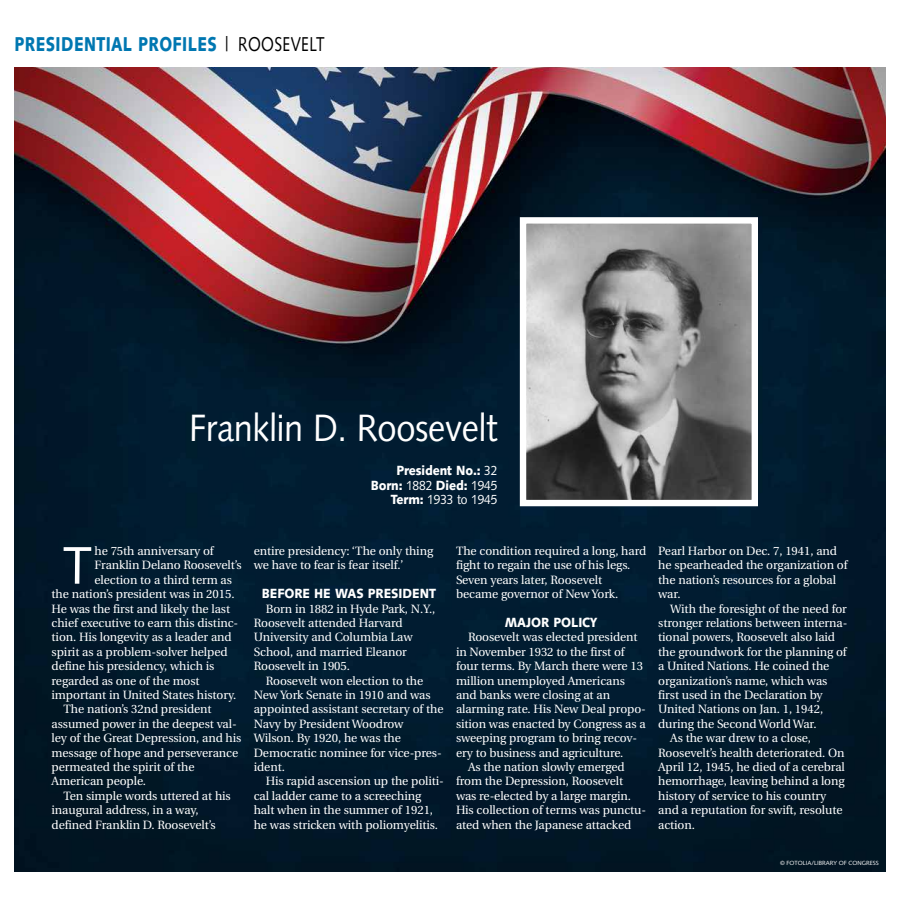
<style>
.page{position:relative;width:900px;height:908px;background:#fff}
.page>*{position:absolute;margin:0;border:0;box-sizing:border-box;transform-origin:0 0}
.t1{font:52.8px "Syntax";color:#fff}
.t2{font:38px "Syntax";letter-spacing:-.01em;color:#fff;scale:.91 1}
.t3{font:900 20px "Syntax";letter-spacing:.025em;color:#0077b1;scale:.77 1}
.t4{font:900 13.3px/14.4px "Syntax";letter-spacing:-.005em;color:#fff;text-align:right;scale:.91 1}
.t5{font:12px/14.4px "Utopia";letter-spacing:-.01em;color:#fff}
.t6{font:6px "Syntax";color:#fff}
.s1{font-weight:400;color:#000}
.s2{font-weight:400}
</style>
<div class="page">
<img style="left:14px;top:68px;width:872px;height:802px">
<img style="left:527px;top:224px;width:224px;height:275px">
<div style="left:520px;top:217px;width:238px;height:289px;border:6px solid #fff"></div>
<h3 class="t3" style="left:14px;top:32px;width:404px">PRESIDENTIAL PROFILES <span class="s1">| ROOSEVELT</span></h3>
<h2 class="t2" style="left:189px;top:405px;width:341px">Franklin D. Roosevelt</h2>
<p class="t4" style="left:371px;top:463px;width:141px">President No.: <span class="s2">32<br></span>Born: <span class="s2">1882</span> Died: <span class="s2">1945<br></span>Term: <span class="s2">1933 to 1945</span></p>
<h1 class="t1" style="left:63px;top:534px;width:31px">T</h1>
<p class="t5" style="left:95px;top:543px;width:121px">he 75th anniversary of</p>
<p class="t5" style="left:95px;top:558px;width:149px">Franklin Delano Roosevelt’s</p>
<p class="t5" style="left:95px;top:572px;width:139px">election to a third term as</p>
<p class="t5" style="left:52px;top:587px;width:184px">the nation’s president was in 2015.</p>
<p class="t5" style="left:52px;top:601px;width:180px">He was the first and likely the last</p>
<p class="t5" style="left:52px;top:615px;width:188px">chief executive to earn this distinc-</p>
<p class="t5" style="left:52px;top:630px;width:182px">tion. His longevity as a leader and</p>
<p class="t5" style="left:52px;top:644px;width:178px">spirit as a problem-solver helped</p>
<p class="t5" style="left:52px;top:659px;width:164px">define his presidency, which is</p>
<p class="t5" style="left:52px;top:673px;width:150px">regarded as one of the most</p>
<p class="t5" style="left:52px;top:687px;width:186px">important in United States history.</p>
<p class="t5" style="left:64px;top:702px;width:150px">The nation’s 32nd president</p>
<p class="t5" style="left:52px;top:716px;width:187px">assumed power in the deepest val-</p>
<p class="t5" style="left:52px;top:731px;width:191px">ley of the Great Depression, and his</p>
<p class="t5" style="left:52px;top:745px;width:188px">message of hope and perseverance</p>
<p class="t5" style="left:52px;top:759px;width:144px">permeated the spirit of the</p>
<p class="t5" style="left:52px;top:774px;width:96px">American people.</p>
<p class="t5" style="left:64px;top:788px;width:169px">Ten simple words uttered at his</p>
<p class="t5" style="left:52px;top:803px;width:149px">inaugural address, in a way,</p>
<p class="t5" style="left:52px;top:817px;width:166px">defined Franklin D. Roosevelt’s</p>
<p class="t5" style="left:254px;top:543px;width:181px">entire presidency: ‘The only thing we have to fear is fear itself.’</p>
<p class="t4" style="left:262px;top:586px;width:193px">BEFORE HE WAS PRESIDENT</p>
<p class="t5" style="left:254px;top:601px;width:183px;text-indent:12px">Born in 1882 in Hyde Park, N.Y.,<br>Roosevelt attended Harvard<br>University and Columbia Law<br>School, and married Eleanor<br>Roosevelt in 1905.</p>
<p class="t5" style="left:254px;top:673px;width:191px;text-indent:12px">Roosevelt won election to the<br>New York Senate in 1910 and was appointed assistant secretary of the<br>Navy by President Woodrow<br>Wilson. By 1920, he was the<br>Democratic nominee for vice-pres&shy;ident.</p>
<p class="t5" style="left:254px;top:774px;width:192px;text-indent:12px">His rapid ascension up the politi&shy;cal ladder came to a screeching halt when in the summer of 1921, he was stricken with poliomyelitis.</p>
<p class="t5" style="left:456px;top:543px;width:192px">The condition required a long, hard fight to regain the use of his legs.<br>Seven years later, Roosevelt became governor of New York.</p>
<p class="t4" style="left:505px;top:615px;width:103px">MAJOR POLICY</p>
<p class="t5" style="left:468px;top:630px;width:171px">Roosevelt was elected president</p>
<p class="t5" style="left:456px;top:644px;width:170px">in November 1932 to the first of</p>
<p class="t5" style="left:456px;top:659px;width:189px">four terms. By March there were 13</p>
<p class="t5" style="left:456px;top:673px;width:170px">million unemployed Americans</p>
<p class="t5" style="left:456px;top:687px;width:156px">and banks were closing at an</p>
<p class="t5" style="left:456px;top:702px;width:191px">alarming rate. His New Deal propo-</p>
<p class="t5" style="left:456px;top:716px;width:191px">sition was enacted by Congress as a</p>
<p class="t5" style="left:456px;top:731px;width:183px">sweeping program to bring recov-</p>
<p class="t5" style="left:456px;top:745px;width:169px">ery to business and agriculture.</p>
<p class="t5" style="left:468px;top:759px;width:158px">As the nation slowly emerged</p>
<p class="t5" style="left:456px;top:774px;width:169px">from the Depression, Roosevelt</p>
<p class="t5" style="left:456px;top:788px;width:177px">was re-elected by a large margin.</p>
<p class="t5" style="left:456px;top:803px;width:192px">His collection of terms was punctu-</p>
<p class="t5" style="left:456px;top:817px;width:177px">ated when the Japanese attacked</p>
<p class="t5" style="left:658px;top:543px;width:191px">Pearl Harbor on Dec. 7, 1941, and he spearheaded the organization of the nation’s resources for a global war.</p>
<p class="t5" style="left:670px;top:601px;width:178px">With the foresight of the need for</p>
<p class="t5" style="left:658px;top:615px;width:191px">stronger relations between interna-</p>
<p class="t5" style="left:658px;top:630px;width:178px">tional powers, Roosevelt also laid</p>
<p class="t5" style="left:658px;top:644px;width:190px">the groundwork for the planning of</p>
<p class="t5" style="left:658px;top:659px;width:173px">a United Nations. He coined the</p>
<p class="t5" style="left:658px;top:673px;width:171px">organization’s name, which was</p>
<p class="t5" style="left:658px;top:687px;width:166px">first used in the Declaration by</p>
<p class="t5" style="left:658px;top:702px;width:167px">United Nations on Jan. 1, 1942,</p>
<p class="t5" style="left:658px;top:716px;width:160px">during the Second World War.</p>
<p class="t5" style="left:670px;top:731px;width:142px">As the war drew to a close,</p>
<p class="t5" style="left:658px;top:745px;width:188px">Roosevelt’s health deteriorated. On</p>
<p class="t5" style="left:658px;top:759px;width:188px">April 12, 1945, he died of a cerebral</p>
<p class="t5" style="left:658px;top:774px;width:188px">hemorrhage, leaving behind a long</p>
<p class="t5" style="left:658px;top:788px;width:170px">history of service to his country</p>
<p class="t5" style="left:658px;top:803px;width:186px">and a reputation for swift, resolute</p>
<p class="t5" style="left:658px;top:817px;width:38px">action.</p>
<p class="t6" style="left:780px;top:859px;width:100px">© FOTOLIA/LIBRARY OF CONGRESS</p>
</div>
